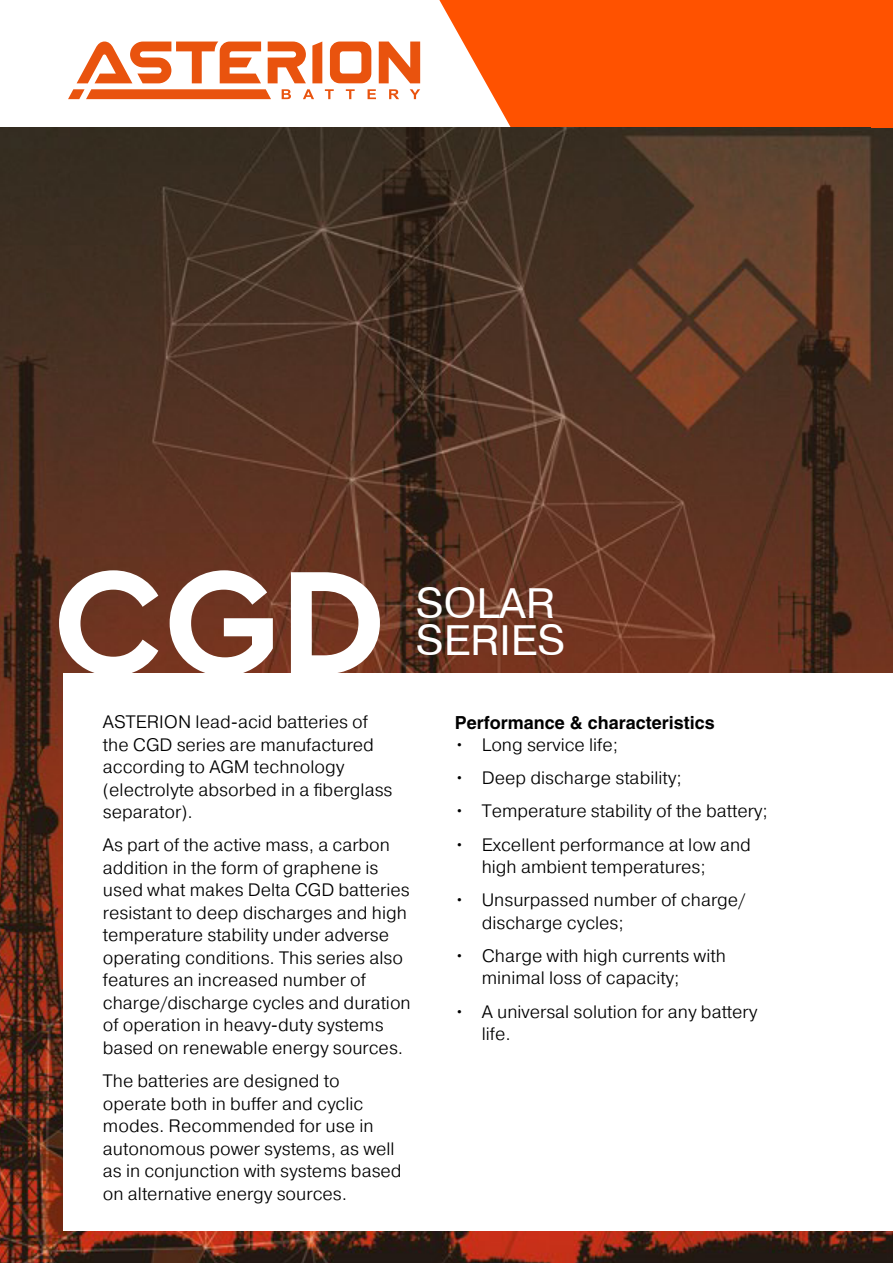
<style>
.page{position:relative;width:893px;height:1263px;background:#fff}
.page>*{position:absolute;margin:0;border:0;box-sizing:border-box;transform-origin:0 0}
.t1{font:700 154.5px "Cera Pro";color:#fff}
.t2{font:40.5px/37.5px "Pragmatica";color:#fff}
.t3{font:300 18px/22.5px "Pragmatica";color:#000}
.t4{font:700 18px "Helvetica";color:#000}
</style>
<div class="page">
<svg style="left:439px;top:0;width:433px;height:127px;background:#ff6015"></svg>
<svg style="left:282px;top:89px;width:9px;height:10px"></svg>
<svg style="left:303px;top:89px;width:11px;height:10px"></svg>
<svg style="left:325px;top:89px;width:9px;height:10px"></svg>
<svg style="left:346px;top:89px;width:9px;height:10px"></svg>
<svg style="left:368px;top:89px;width:8px;height:10px"></svg>
<svg style="left:389px;top:89px;width:10px;height:10px"></svg>
<svg style="left:410px;top:89px;width:10px;height:10px"></svg>
<svg style="left:68px;top:89px;width:203px;height:10px;background:#ea6223"></svg>
<svg style="left:312px;top:42px;width:10px;height:41px"></svg>
<svg style="left:268px;top:42px;width:38px;height:41px"></svg>
<svg style="left:330px;top:42px;width:41px;height:41px"></svg>
<svg style="left:379px;top:42px;width:41px;height:41px"></svg>
<svg style="left:77px;top:42px;width:184px;height:41px"></svg>
<img style="left:0;top:127px;width:893px;height:1136px">
<div style="left:64px;top:674px;width:829px;height:557px;background:#fff"></div>
<div style="left:872px;top:0;width:21px;height:128px;background:#ff5200"></div>
<h1 class="t1" style="left:53px;top:520px;width:334px">CGD</h1>
<p class="t3" style="left:103px;top:710px;width:291px">ASTERION lead-acid batteries of the CGD series are manufactured according to AGM technology (electrolyte absorbed in a fiberglass separator).</p>
<p class="t3" style="left:103px;top:833px;width:309px">As part of the active mass, a carbon addition in the form of graphene is used what makes Delta CGD batteries resistant to deep discharges and high temperature stability under adverse operating conditions. This series also features an increased number of charge/discharge cycles and duration of operation in heavy-duty systems based on renewable energy sources.</p>
<p class="t3" style="left:103px;top:1069px;width:300px">The batteries are designed to operate both in buffer and cyclic modes. Recommended for use in autonomous power systems, as well as in conjunction with systems based on alternative energy sources.</p>
<h2 class="t2" style="left:416px;top:584px;width:151px">SOLAR<br>SERIES</h2>
<p class="t4" style="left:455px;top:711px;width:262px">Performance &amp; characteristics</p>
<p class="t3" style="left:455px;top:733px;width:165px">• Long service life;</p>
<p class="t3" style="left:455px;top:766px;width:228px">• Deep discharge stability;</p>
<p class="t3" style="left:455px;top:800px;width:315px">• Temperature stability of the battery;</p>
<p class="t3" style="left:482px;top:833px;width:271px;text-indent:-27px">• Excellent performance at low and high ambient temperatures;</p>
<p class="t3" style="left:482px;top:888px;width:265px;text-indent:-27px">• Unsurpassed number of charge/ discharge cycles;</p>
<p class="t3" style="left:482px;top:944px;width:246px;text-indent:-27px">• Charge with high currents with minimal loss of capacity;</p>
<p class="t3" style="left:482px;top:1000px;width:277px;text-indent:-27px">• A universal solution for any battery life.</p>
</div>
